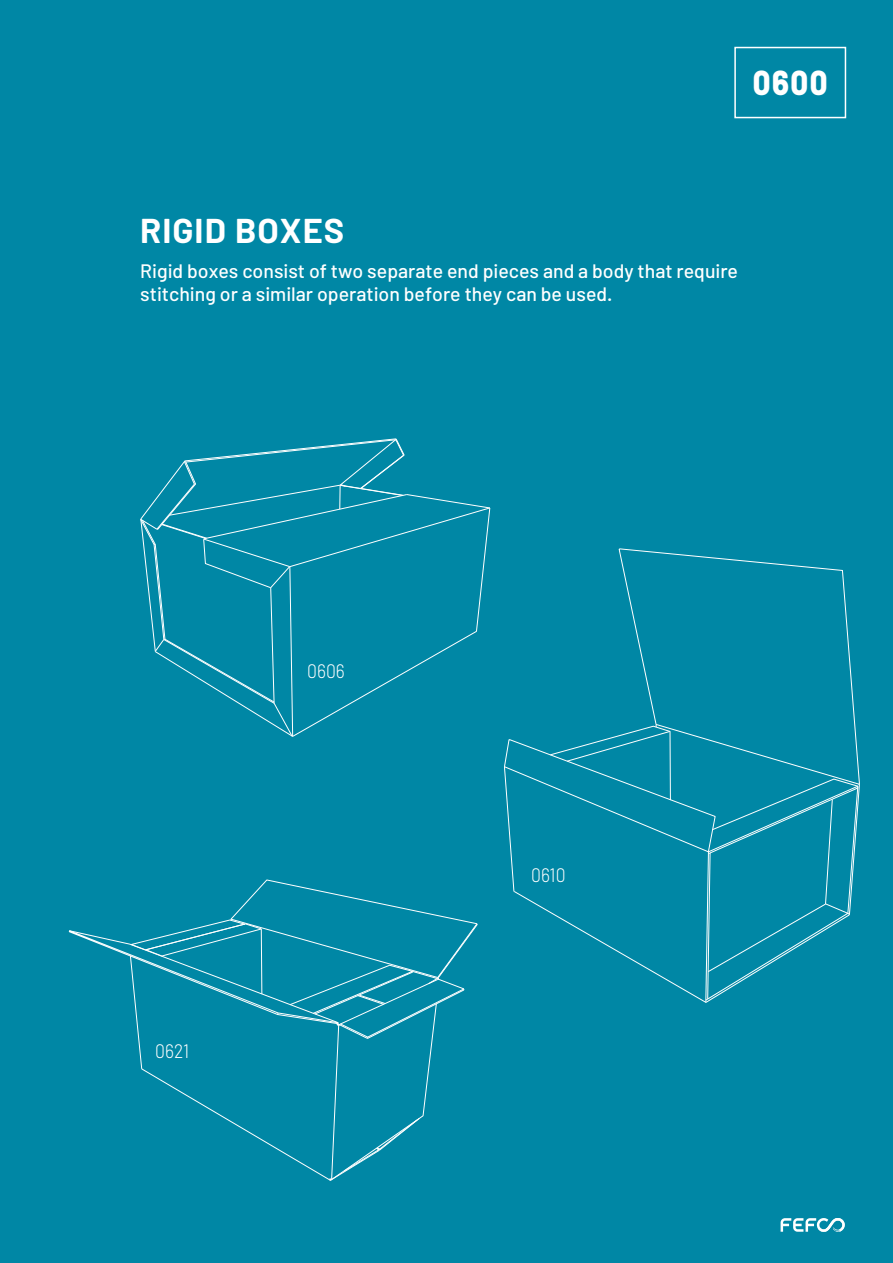
<style>
.page{position:relative;width:893px;height:1263px;background:#0087a5}
.page>*{position:absolute;margin:0;border:0;box-sizing:border-box;transform-origin:0 0}
.t1{font:700 34.5px "Barlow";letter-spacing:.03em;color:#fff}
.t2{font:800 34.5px "Barlow";color:#fff;scale:.9 1}
.t3{font:500 19.5px/22.5px "Barlow";color:#fff}
.t4{font:300 19.5px "Barlow";color:#fff;scale:.9 1}
</style>
<div class="page">
<svg style="left:68px;top:879px;width:410px;height:302px"></svg>
<svg style="left:618px;top:549px;width:238px;height:174px"></svg>
<svg style="left:504px;top:723px;width:356px;height:280px"></svg>
<svg style="left:140px;top:438px;width:351px;height:299px"></svg>
<div style="left:734px;top:47px;width:112px;height:71px;border:2px solid #fff"></div>
<svg style="left:781px;top:1218px;width:64px;height:14px"></svg>
<h1 class="t2" style="left:753px;top:57px;width:85px">0600</h1>
<h1 class="t1" style="left:140px;top:209px;width:205px">RIGID BOXES</h1>
<p class="t3" style="left:140px;top:259px;width:599px">Rigid boxes consist of two separate end pieces and a body that require stitching or a similar operation before they can be used.</p>
<p class="t4" style="left:307px;top:658px;width:43px">0606</p>
<p class="t4" style="left:155px;top:1038px;width:39px">0621</p>
<p class="t4" style="left:531px;top:863px;width:40px">0610</p>
</div>
